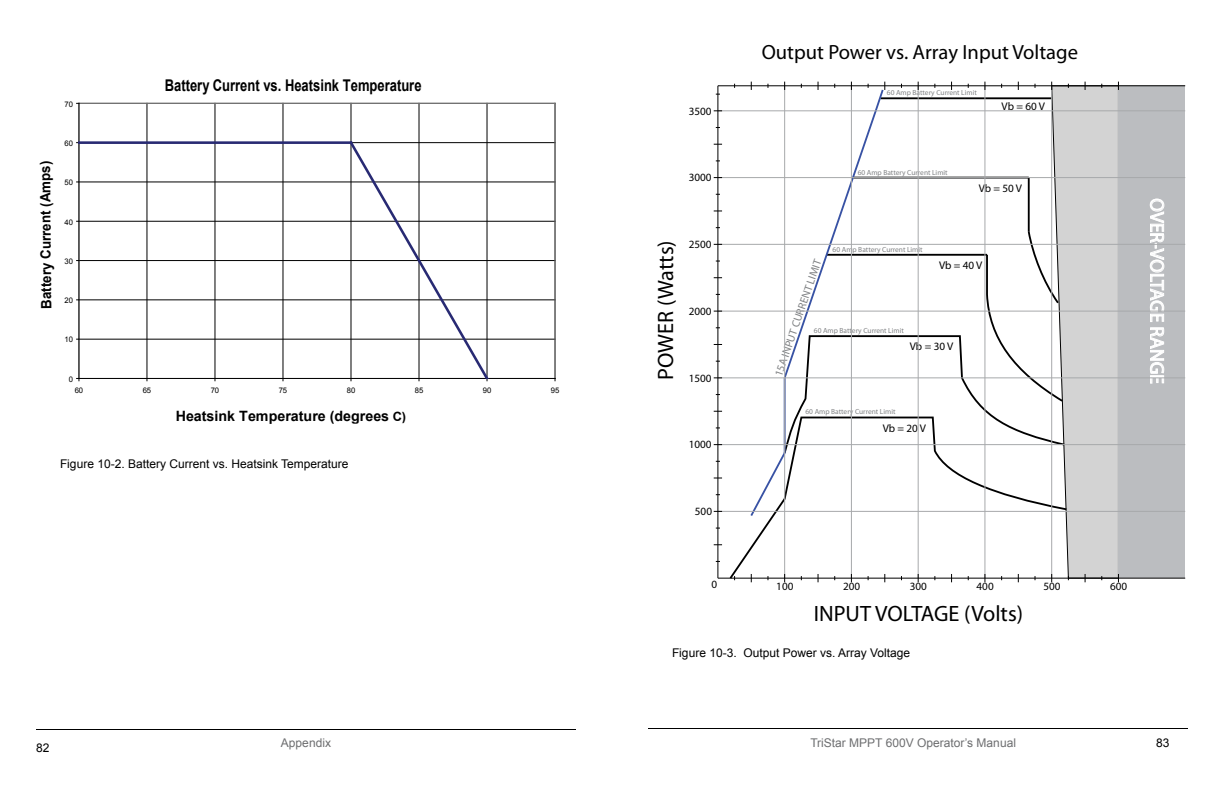
<style>
.page{position:relative;width:1224px;height:792px;background:#fff}
.page>*{position:absolute;margin:0;border:0;box-sizing:border-box;transform-origin:0 0}
.t1{font:22.3px "Myriad Pro";color:#000}
.t2{font:20.6px "Myriad Pro";color:#000}
.t3{font:19.5px "Myriad Pro";color:#fff}
.t4{font:700 16.2px "Arial";color:#010101;scale:.8 1}
.t5{font:700 14.2px "Arial";color:#010101}
.t6{font:700 14.2px "Arial";color:#010101;scale:.94 1}
.t7{font:12px "Arial";color:#000}
.t8{font:12px "Arial";color:#6d6e70}
.t9{font:11.1px "Myriad Pro";color:#000}
.t10{font:11.1px "Myriad Pro";color:#808284}
.t11{font:7.7px "Arial";color:#010101}
.t12{font:7.4px "Myriad Pro";color:#808284}
.s1{font-size:12.8px}
</style>
<div class="page">
<hr style="left:648px;top:728px;width:540px;height:1px;background:#000">
<hr style="left:36px;top:729px;width:540px;height:1px;background:#000">
<div style="left:1118px;top:86px;width:67px;height:492px;background:#bbbdc0"></div>
<svg style="left:1149px;top:198px;width:16px;height:186px"></svg>
<svg style="left:728px;top:445px;width:54px;height:136px"></svg>
<svg style="left:749px;top:88px;width:33px;height:430px"></svg>
<hr style="left:718px;top:111px;width:467px;height:1px;background:#a7a9ab">
<hr style="left:718px;top:177px;width:467px;height:1px;background:#a7a9ab">
<hr style="left:718px;top:244px;width:467px;height:1px;background:#a7a9ab">
<hr style="left:718px;top:311px;width:467px;height:1px;background:#a7a9ab">
<hr style="left:718px;top:378px;width:467px;height:1px;background:#a7a9ab">
<hr style="left:718px;top:444px;width:467px;height:1px;background:#a7a9ab">
<hr style="left:718px;top:511px;width:467px;height:1px;background:#a7a9ab">
<hr style="left:718px;top:578px;width:467px;height:1px;background:#000">
<hr style="left:717px;top:86px;width:1px;height:492px;background:#000">
<hr style="left:718px;top:85px;width:467px;height:1px;background:#000">
<svg style="left:782px;top:82px;width:337px;height:500px"></svg>
<hr style="left:79px;top:339px;width:476px;height:1px;background:#010101">
<hr style="left:79px;top:300px;width:476px;height:1px;background:#010101">
<hr style="left:79px;top:260px;width:476px;height:1px;background:#010101">
<hr style="left:79px;top:221px;width:476px;height:1px;background:#010101">
<hr style="left:79px;top:182px;width:476px;height:1px;background:#010101">
<hr style="left:79px;top:142px;width:476px;height:1px;background:#010101">
<hr style="left:147px;top:103px;width:1px;height:275px;background:#010101">
<hr style="left:215px;top:103px;width:1px;height:275px;background:#010101">
<hr style="left:283px;top:103px;width:1px;height:275px;background:#010101">
<hr style="left:351px;top:103px;width:1px;height:275px;background:#010101">
<hr style="left:419px;top:103px;width:1px;height:275px;background:#010101">
<hr style="left:487px;top:103px;width:1px;height:275px;background:#010101">
<hr style="left:79px;top:103px;width:476px;height:1px;background:#808080">
<hr style="left:555px;top:103px;width:1px;height:275px;background:#808080">
<hr style="left:79px;top:103px;width:1px;height:275px;background:#010101">
<hr style="left:79px;top:378px;width:476px;height:1px;background:#010101">
<hr style="left:79px;top:141px;width:272px;height:3px;background:#282a73">
<svg style="left:347px;top:139px;width:144px;height:242px"></svg>
<p class="t11" style="left:65px;top:99px;width:10px">70</p>
<h3 class="t6" style="left:42px;top:309px;width:159px;rotate:-91deg">Battery Current (Amps)</h3>
<p class="t11" style="left:65px;top:139px;width:10px">60</p>
<p class="t11" style="left:65px;top:178px;width:10px">50</p>
<p class="t11" style="left:65px;top:217px;width:10px">40</p>
<p class="t11" style="left:65px;top:257px;width:10px">30</p>
<p class="t11" style="left:65px;top:296px;width:10px">20</p>
<p class="t11" style="left:65px;top:335px;width:10px">10</p>
<h3 class="t4" style="left:165px;top:79px;width:322px">Battery Current vs. Heatsink Temperature</h3>
<p class="t11" style="left:69px;top:375px;width:6px">0</p>
<p class="t11" style="left:75px;top:386px;width:10px">60</p>
<p class="t11" style="left:143px;top:386px;width:10px">65</p>
<p class="t11" style="left:211px;top:386px;width:10px">70</p>
<p class="t11" style="left:279px;top:386px;width:10px">75</p>
<p class="t11" style="left:347px;top:386px;width:10px">80</p>
<p class="t11" style="left:415px;top:386px;width:10px">85</p>
<p class="t11" style="left:483px;top:386px;width:10px">90</p>
<p class="t11" style="left:551px;top:386px;width:10px">95</p>
<h3 class="t5" style="left:176px;top:410px;width:232px">Heatsink Temperature (degrees <span class="s1">C)</span></h3>
<h3 class="t7" style="left:60px;top:459px;width:290px">Figure 10-2. Battery Current vs. Heatsink Temperature</h3>
<h3 class="t7" style="left:36px;top:743px;width:15px">82</h3>
<h3 class="t8" style="left:281px;top:738px;width:52px">Appendix</h3>
<h2 class="t2" style="left:762px;top:44px;width:318px">Output Power vs. Array Input Voltage</h2>
<h3 class="t9" style="left:689px;top:107px;width:24px">3500</h3>
<h3 class="t9" style="left:689px;top:173px;width:24px">3000</h3>
<h1 class="t1" style="left:657px;top:380px;width:141px;rotate:-90deg">POWER (Watts)</h1>
<h3 class="t9" style="left:689px;top:240px;width:24px">2500</h3>
<h3 class="t9" style="left:689px;top:307px;width:24px">2000</h3>
<h3 class="t9" style="left:689px;top:374px;width:24px">1500</h3>
<h3 class="t9" style="left:689px;top:440px;width:24px">1000</h3>
<h3 class="t9" style="left:695px;top:507px;width:19px">500</h3>
<p class="t12" style="left:887px;top:90px;width:92px">60 Amp Battery Current Limit</p>
<p class="t12" style="left:858px;top:169px;width:92px">60 Amp Battery Current Limit</p>
<h3 class="t9" style="left:1002px;top:102px;width:45px">Vb = 60 V</h3>
<p class="t12" style="left:833px;top:246px;width:92px">60 Amp Battery Current Limit</p>
<h3 class="t9" style="left:979px;top:184px;width:45px">Vb = 50 V</h3>
<h3 class="t10" style="left:774px;top:375px;width:124px;rotate:-71deg">15A INPUT CURRENT LIMIT</h3>
<h3 class="t9" style="left:939px;top:261px;width:45px">Vb = 40 V</h3>
<p class="t12" style="left:814px;top:328px;width:92px">60 Amp Battery Current Limit</p>
<h3 class="t9" style="left:910px;top:342px;width:45px">Vb = 30 V</h3>
<p class="t12" style="left:806px;top:409px;width:92px">60 Amp Battery Current Limit</p>
<h3 class="t9" style="left:883px;top:424px;width:45px">Vb = 20 V</h3>
<h3 class="t3" style="left:1164px;top:198px;width:187px;rotate:90deg">OVER-VOLTAGE RANGE</h3>
<h3 class="t9" style="left:712px;top:580px;width:7px">0</h3>
<h3 class="t9" style="left:776px;top:582px;width:19px">100</h3>
<h3 class="t9" style="left:843px;top:582px;width:19px">200</h3>
<h3 class="t9" style="left:910px;top:582px;width:19px">300</h3>
<h3 class="t9" style="left:977px;top:582px;width:19px">400</h3>
<h3 class="t9" style="left:1043px;top:582px;width:19px">500</h3>
<h3 class="t9" style="left:1110px;top:582px;width:19px">600</h3>
<h1 class="t1" style="left:814px;top:605px;width:211px">INPUT VOLTAGE (Volts)</h1>
<h3 class="t7" style="left:672px;top:648px;width:240px">Figure 10-3. Output Power vs. Array Voltage</h3>
<h3 class="t8" style="left:810px;top:738px;width:207px">TriStar MPPT 600V Operator’s Manual</h3>
<h3 class="t7" style="left:1156px;top:738px;width:15px">83</h3>
</div>
